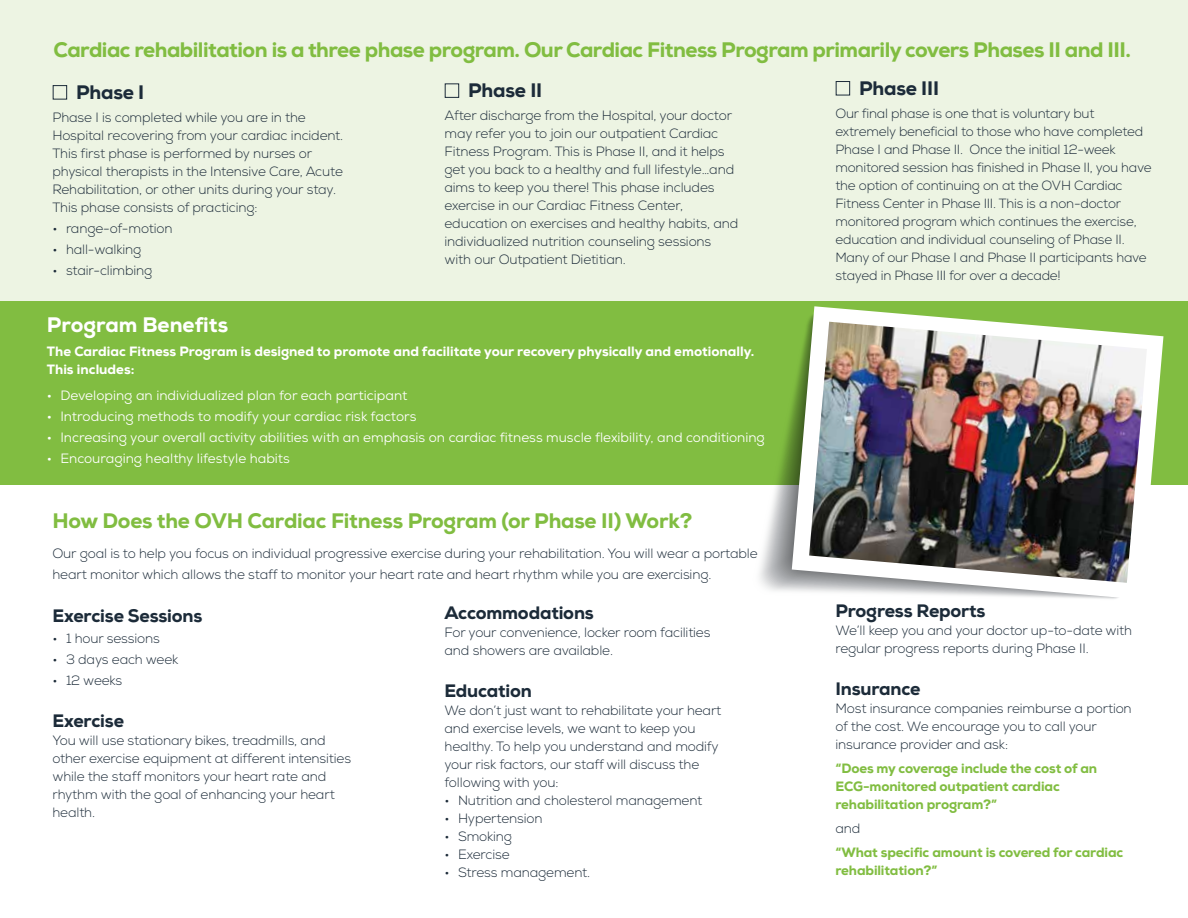
<style>
.page{position:relative;width:1188px;height:918px;background:#fff}
.page>*{position:absolute;margin:0;border:0;box-sizing:border-box;transform-origin:0 0}
.t1{font:800 21px "Nexa";letter-spacing:-.025em;color:#81bd41}
.t2{font:800 21px "Nexa";color:#fff}
.t3{font:800 19.5px "Nexa";letter-spacing:-.01em;color:#1c2b39}
.t4{font:800 18px "Nexa";letter-spacing:-.01em;color:#1c2b39}
.t5{font:300 13.5px/18px "Nexa";letter-spacing:-.01em;color:#1c2b39}
.t6{font:13.5px "Nexa";color:#fff}
.t7{font:800 13.5px/18px "Nexa";letter-spacing:-.01em;color:#81bd41}
.t8{font:800 13.5px/18px "Nexa";color:#fff}
.t9{font:300 13.35px/18px "Nexa";letter-spacing:-.015em;color:#1c2b39}
</style>
<div class="page">
<div style="left:0;top:0;width:1188px;height:450px;background:#edf4e3"></div>
<div style="left:0;top:301px;width:1188px;height:183px;background:#81bd41"></div>
<div style="left:53px;top:85px;width:14px;height:15px;border:1px solid #1c2b39"></div>
<div style="left:836px;top:81px;width:14px;height:14px;border:1px solid #1c2b39"></div>
<svg style="left:792px;top:306px;width:371px;height:293px"></svg>
<img style="left:809px;top:322px;width:338px;height:261px">
<div style="left:445px;top:83px;width:14px;height:15px;border:1px solid #1c2b39"></div>
<h1 class="t1" style="left:54px;top:36px;width:1079px">Cardiac rehabilitation is a three phase program. Our Cardiac Fitness Program primarily covers Phases II and III.</h1>
<h2 class="t3" style="left:859px;top:76px;width:82px">Phase III</h2>
<p class="t9" style="left:836px;top:104px;width:318px">Our final phase is one that is voluntary but extremely beneficial to those who have completed Phase I and Phase II. Once the initial 12-week monitored session has finished in Phase II, you have the option of continuing on at the OVH Cardiac Fitness Center in Phase III. This is a non-doctor monitored program which continues the exercise, education and individual counseling of Phase II.<br>Many of our Phase I and Phase II participants have stayed in Phase III for over a decade!</p>
<h2 class="t3" style="left:468px;top:78px;width:76px">Phase II</h2>
<p class="t5" style="left:445px;top:107px;width:295px">After discharge from the Hospital, your doctor may refer you to join our outpatient Cardiac Fitness Program. This is Phase II, and it helps get you back to a healthy and full lifestyle…and aims to keep you there! This phase includes exercise in our Cardiac Fitness Center, education on exercises and healthy habits, and individualized nutrition counseling sessions with our Outpatient Dietitian.</p>
<h2 class="t3" style="left:76px;top:80px;width:70px">Phase I</h2>
<p class="t5" style="left:52px;top:108px;width:292px">Phase I is completed while you are in the Hospital recovering from your cardiac incident.<br>This first phase is performed by nurses or physical therapists in the Intensive Care, Acute Rehabilitation, or other units during your stay.<br>This phase consists of practicing:</p>
<p class="t5" style="left:52px;top:219px;width:121px">• range-of-motion</p>
<p class="t5" style="left:52px;top:240px;width:90px">• hall-walking</p>
<p class="t5" style="left:52px;top:261px;width:101px">• stair-climbing</p>
<h1 class="t2" style="left:47px;top:312px;width:183px">Program Benefits</h1>
<p class="t8" style="left:47px;top:343px;width:709px">The Cardiac Fitness Program is designed to promote and facilitate your recovery physically and emotionally.<br>This includes:</p>
<p class="t6" style="left:47px;top:386px;width:362px">• Developing an individualized plan for each participant</p>
<p class="t6" style="left:47px;top:407px;width:371px">• Introducing methods to modify your cardiac risk factors</p>
<p class="t6" style="left:47px;top:428px;width:719px">• Increasing your overall activity abilities with an emphasis on cardiac fitness muscle flexibility, and conditioning</p>
<p class="t6" style="left:47px;top:449px;width:245px">• Encouraging healthy lifestyle habits</p>
<h1 class="t1" style="left:52px;top:507px;width:641px">How Does the OVH Cardiac Fitness Program (or Phase II) Work?</h1>
<p class="t5" style="left:52px;top:543px;width:707px;line-height:21px">Our goal is to help you focus on individual progressive exercise during your rehabilitation. You will wear a portable heart monitor which allows the staff to monitor your heart rate and heart rhythm while you are exercising.</p>
<h3 class="t4" style="left:52px;top:604px;width:151px">Exercise Sessions</h3>
<p class="t5" style="left:52px;top:629px;width:109px">• 1 hour sessions</p>
<p class="t5" style="left:52px;top:650px;width:127px">• 3 days each week</p>
<p class="t5" style="left:52px;top:671px;width:71px">• 12 weeks</p>
<h3 class="t4" style="left:52px;top:709px;width:73px">Exercise</h3>
<p class="t5" style="left:52px;top:732px;width:300px">You will use stationary bikes, treadmills, and other exercise equipment at different intensities while the staff monitors your heart rate and rhythm with the goal of enhancing your heart health.</p>
<h3 class="t4" style="left:445px;top:601px;width:151px">Accommodations</h3>
<p class="t5" style="left:445px;top:624px;width:268px">For your convenience, locker room facilities and showers are available.</p>
<h3 class="t4" style="left:445px;top:680px;width:89px">Education</h3>
<p class="t5" style="left:445px;top:702px;width:278px">We don’t just want to rehabilitate your heart and exercise levels, we want to keep you healthy. To help you understand and modify your risk factors, our staff will discuss the following with you:</p>
<p class="t5" style="left:445px;top:792px;width:259px">• Nutrition and cholesterol management</p>
<p class="t5" style="left:445px;top:810px;width:100px">• Hypertension</p>
<p class="t5" style="left:445px;top:828px;width:69px">• Smoking</p>
<p class="t5" style="left:445px;top:846px;width:67px">• Exercise</p>
<p class="t5" style="left:445px;top:864px;width:147px">• Stress management.</p>
<h3 class="t4" style="left:836px;top:599px;width:152px">Progress Reports</h3>
<p class="t5" style="left:836px;top:621px;width:298px">We’ll keep you and your doctor up-to-date with regular progress reports during Phase II.</p>
<h3 class="t4" style="left:836px;top:677px;width:86px">Insurance</h3>
<p class="t5" style="left:836px;top:700px;width:298px">Most insurance companies reimburse a portion of the cost. We encourage you to call your insurance provider and ask:</p>
<p class="t7" style="left:836px;top:759px;width:263px">“Does my coverage include the cost of an<br>ECG-monitored outpatient cardiac rehabilitation program?”</p>
<p class="t5" style="left:836px;top:820px;width:26px">and</p>
<p class="t7" style="left:836px;top:843px;width:289px">“What specific amount is covered for cardiac rehabilitation?”</p>
</div>
